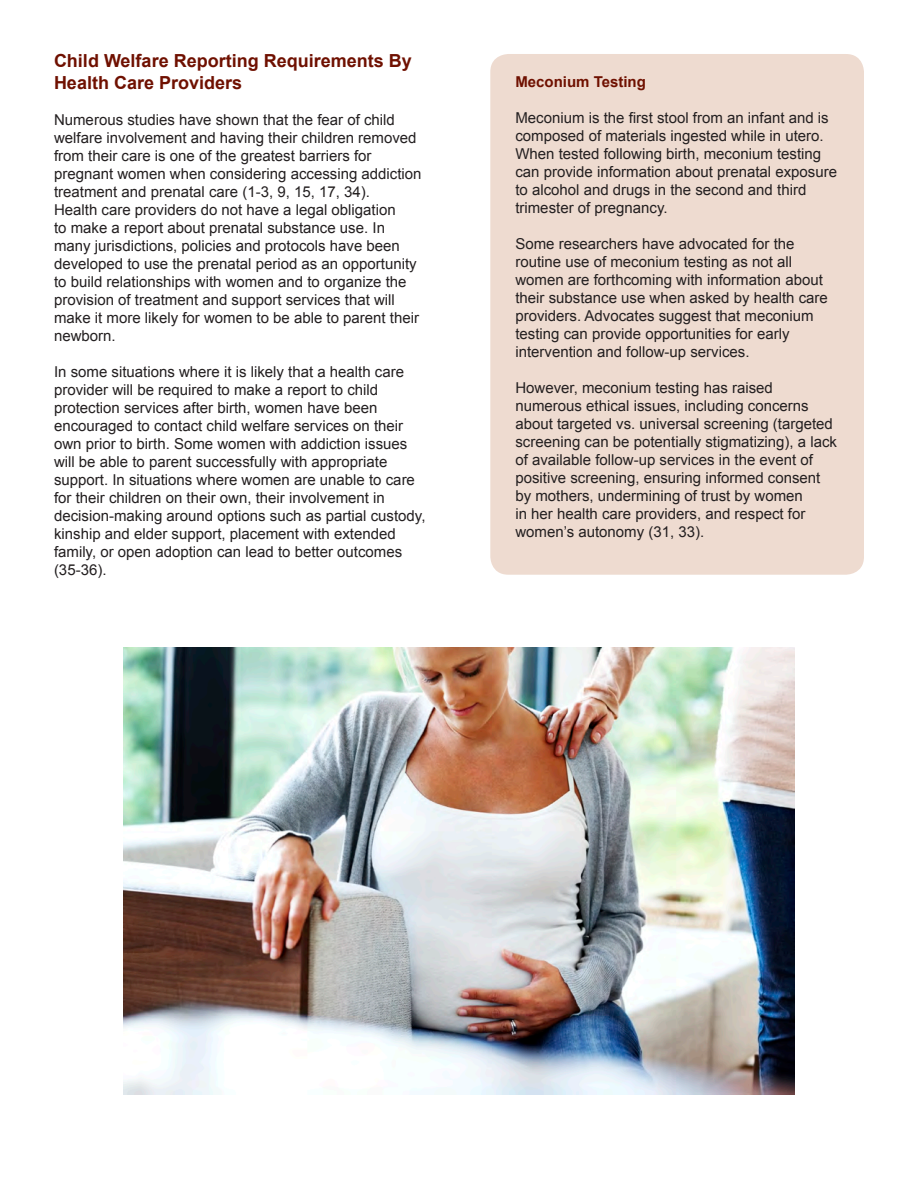
<style>
.page{position:relative;width:918px;height:1188px;background:#fff}
.page>*{position:absolute;margin:0;border:0;box-sizing:border-box;transform-origin:0 0}
.t1{font:700 18px/21.6px "Arial";color:#6f1000}
.t2{font:15px/18px "Arial";color:#231f20}
.t3{font:700 15px "Arial";color:#6f1000}
</style>
<div class="page">
<div style="left:490px;top:54px;width:374px;height:521px;background:#eedbd0;border-radius:18px"></div>
<img style="left:123px;top:647px;width:672px;height:448px">
<p class="t1" style="left:54px;top:51px;width:359px">Child Welfare Reporting Requirements By<br>Health Care Providers</p>
<p class="t2" style="left:54px;top:111px;width:369px">Numerous studies have shown that the fear of child welfare involvement and having their children removed from their care is one of the greatest barriers for pregnant women when considering accessing addiction treatment and prenatal care (1-3, 9, 15, 17, 34).<br>Health care providers do not have a legal obligation<br>to make a report about prenatal substance use. In many jurisdictions, policies and protocols have been developed to use the prenatal period as an opportunity to build relationships with women and to organize the provision of treatment and support services that will make it more likely for women to be able to parent their newborn.</p>
<p class="t2" style="left:54px;top:363px;width:373px">In some situations where it is likely that a health care provider will be required to make a report to child protection services after birth, women have been encouraged to contact child welfare services on their own prior to birth. Some women with addiction issues will be able to parent successfully with appropriate support. In situations where women are unable to care for their children on their own, their involvement in decision-making around options such as partial custody, kinship and elder support, placement with extended family, or open adoption can lead to better outcomes (35-36).</p>
<p class="t3" style="left:515px;top:72px;width:132px">Meconium Testing</p>
<p class="t2" style="left:515px;top:109px;width:323px">Meconium is the first stool from an infant and is composed of materials ingested while in utero.<br>When tested following birth, meconium testing can provide information about prenatal exposure to alcohol and drugs in the second and third trimester of pregnancy.</p>
<p class="t2" style="left:515px;top:235px;width:314px">Some researchers have advocated for the routine use of meconium testing as not all women are forthcoming with information about their substance use when asked by health care providers. Advocates suggest that meconium testing can provide opportunities for early intervention and follow-up services.</p>
<p class="t2" style="left:515px;top:379px;width:323px">However, meconium testing has raised numerous ethical issues, including concerns about targeted vs. universal screening (targeted screening can be potentially stigmatizing), a lack of available follow-up services in the event of positive screening, ensuring informed consent by mothers, undermining of trust by women<br>in her health care providers, and respect for women’s autonomy (31, 33).</p>
</div>
